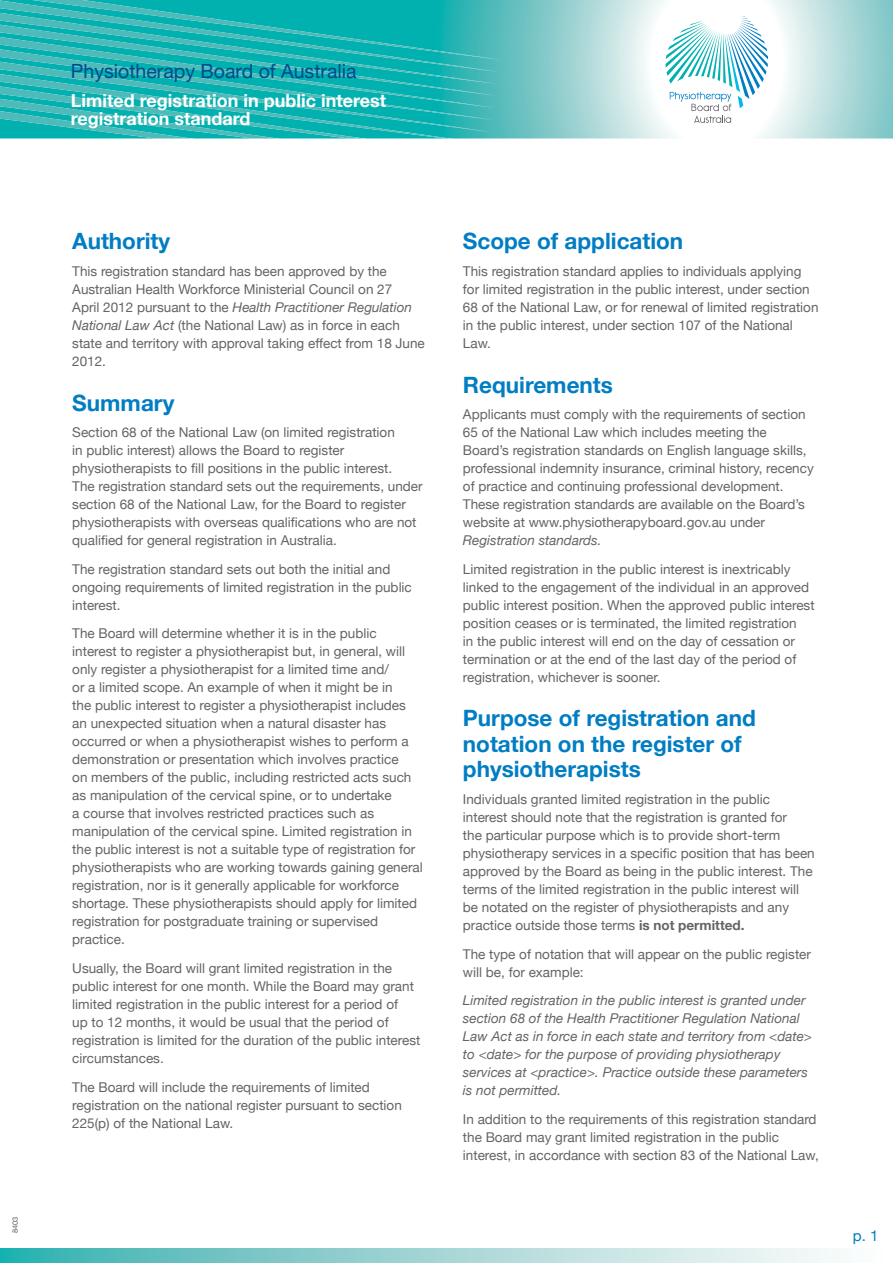
<style>
.page{position:relative;width:893px;height:1263px;background:#fff}
.page>*{position:absolute;margin:0;border:0;box-sizing:border-box;transform-origin:0 0}
.t1{font:700 22.5px/25.5px "Helvetica Neue";color:#007dc3}
.t2{font:19.5px "Helvetica Neue";color:#00498f}
.t3{font:700 18px/18px "Helvetica Neue";color:#fff}
.t4{font:15px "Helvetica Neue";color:#007dc3}
.t5{font:13.5px/18px "Helvetica Neue";color:#636466}
.t6{font:italic 13.5px/18px "Helvetica Neue";color:#636466}
.t7{font:7.5px "Helvetica Neue";color:#636466}
.s1{font-style:italic}
.s2{font-weight:700}
</style>
<div class="page">
<svg style="left:502px;top:0;width:391px;height:138px"></svg>
<svg style="left:0;top:0;width:502px;height:139px;background:#22b6b4"></svg>
<svg style="left:0;top:1248px;width:834px;height:15px;background:#9ad4d4"></svg>
<svg style="left:665px;top:16px;width:103px;height:107px"></svg>
<p class="t7" style="left:11px;top:1233px;width:18px;rotate:-90deg">8403</p>
<h2 class="t2" style="left:71px;top:60px;width:287px">Physiotherapy Board of Australia</h2>
<h3 class="t3" style="left:71px;top:91px;width:317px">Limited registration in public interest registration standard</h3>
<p class="t1" style="left:72px;top:228px;width:99px">Authority</p>
<p class="t5" style="left:72px;top:262px;width:354px">This registration standard has been approved by the Australian Health Workforce Ministerial Council on 27<br>April 2012 pursuant to the <span class="s1">Health Practitioner Regulation National Law Act</span> (the National Law) as in force in each state and territory with approval taking effect from 18 June 2012.</p>
<p class="t1" style="left:72px;top:389px;width:104px">Summary</p>
<p class="t5" style="left:72px;top:423px;width:352px">Section 68 of the National Law (on limited registration<br>in public interest) allows the Board to register physiotherapists to fill positions in the public interest.<br>The registration standard sets out the requirements, under section 68 of the National Law, for the Board to register physiotherapists with overseas qualifications who are not qualified for general registration in Australia.</p>
<p class="t5" style="left:72px;top:560px;width:341px">The registration standard sets out both the initial and ongoing requirements of limited registration in the public interest.</p>
<p class="t5" style="left:72px;top:624px;width:352px">The Board will determine whether it is in the public interest to register a physiotherapist but, in general, will only register a physiotherapist for a limited time and/<br>or a limited scope. An example of when it might be in<br>the public interest to register a physiotherapist includes an unexpected situation when a natural disaster has occurred or when a physiotherapist wishes to perform a demonstration or presentation which involves practice<br>on members of the public, including restricted acts such as manipulation of the cervical spine, or to undertake<br>a course that involves restricted practices such as manipulation of the cervical spine. Limited registration in the public interest is not a suitable type of registration for physiotherapists who are working towards gaining general registration, nor is it generally applicable for workforce shortage. These physiotherapists should apply for limited registration for postgraduate training or supervised practice.</p>
<p class="t5" style="left:72px;top:959px;width:350px">Usually, the Board will grant limited registration in the public interest for one month. While the Board may grant limited registration in the public interest for a period of<br>up to 12 months, it would be usual that the period of registration is limited for the duration of the public interest circumstances.</p>
<p class="t5" style="left:72px;top:1077px;width:331px">The Board will include the requirements of limited registration on the national register pursuant to section<br>225(p) of the National Law.</p>
<p class="t1" style="left:463px;top:228px;width:222px">Scope of application</p>
<p class="t5" style="left:463px;top:262px;width:357px">This registration standard applies to individuals applying for limited registration in the public interest, under section 68 of the National Law, or for renewal of limited registration in the public interest, under section 107 of the National Law.</p>
<p class="t1" style="left:463px;top:371px;width:151px">Requirements</p>
<p class="t5" style="left:463px;top:405px;width:352px">Applicants must comply with the requirements of section 65 of the National Law which includes meeting the Board’s registration standards on English language skills, professional indemnity insurance, criminal history, recency of practice and continuing professional development.<br>These registration standards are available on the Board’s website at www.physiotherapyboard.gov.au under <span class="s1">Registration standards.</span></p>
<p class="t5" style="left:463px;top:560px;width:353px">Limited registration in the public interest is inextricably linked to the engagement of the individual in an approved public interest position. When the approved public interest position ceases or is terminated, the limited registration<br>in the public interest will end on the day of cessation or termination or at the end of the last day of the period of registration, whichever is sooner.</p>
<p class="t1" style="left:463px;top:705px;width:294px">Purpose of registration and notation on the register of physiotherapists</p>
<p class="t5" style="left:463px;top:790px;width:353px">Individuals granted limited registration in the public interest should note that the registration is granted for<br>the particular purpose which is to provide short-term physiotherapy services in a specific position that has been approved by the Board as being in the public interest. The terms of the limited registration in the public interest will be notated on the register of physiotherapists and any practice outside those terms <span class="s2">is not permitted.</span></p>
<p class="t5" style="left:463px;top:944px;width:350px">The type of notation that will appear on the public register will be, for example:</p>
<p class="t6" style="left:463px;top:991px;width:351px">Limited registration in the public interest is granted under section 68 of the Health Practitioner Regulation National Law Act as in force in each state and territory from &lt;date&gt; to &lt;date&gt; for the purpose of providing physiotherapy services at &lt;practice&gt;. Practice outside these parameters is not permitted.</p>
<p class="t5" style="left:463px;top:1110px;width:357px">In addition to the requirements of this registration standard the Board may grant limited registration in the public interest, in accordance with section 83 of the National Law,</p>
<p class="t4" style="left:853px;top:1227px;width:27px">p. 1</p>
</div>
